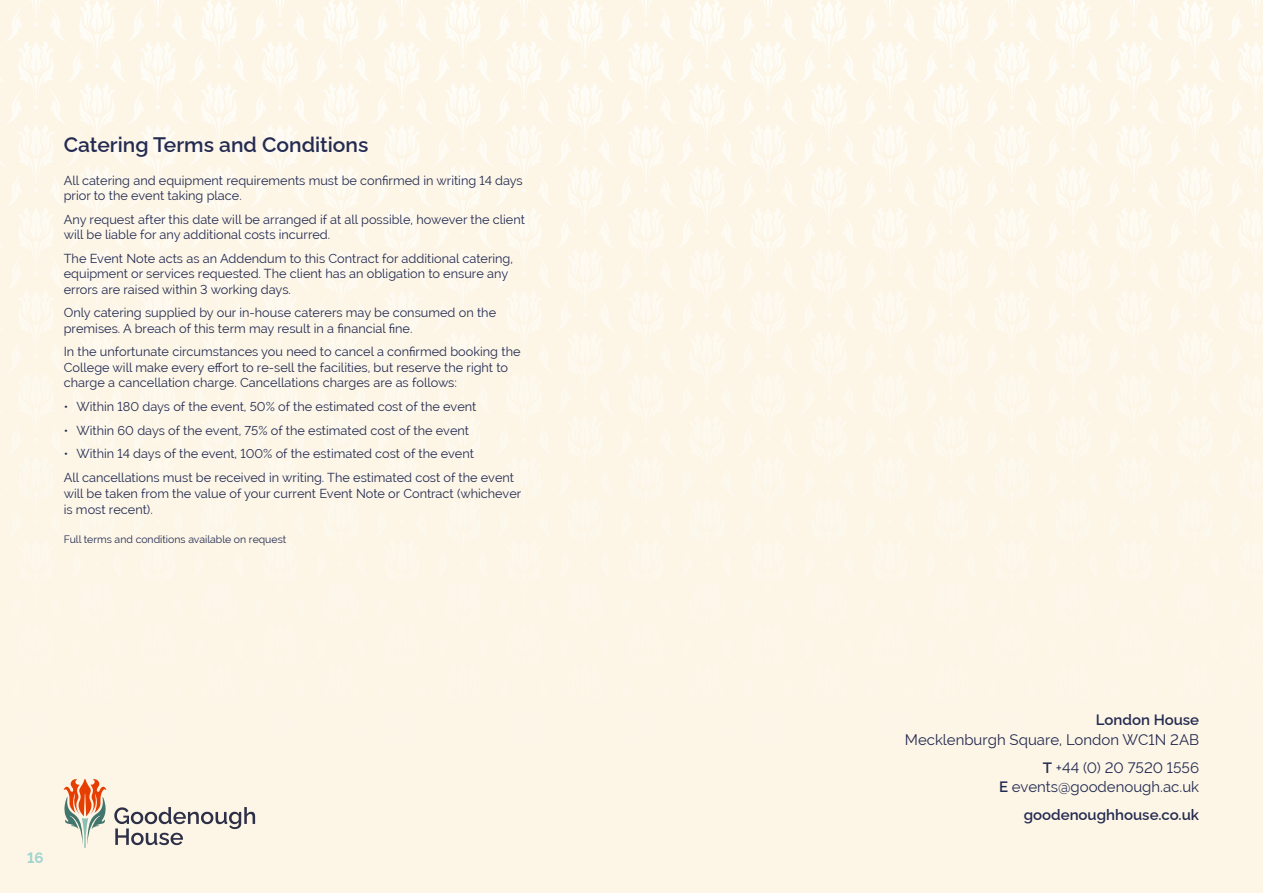
<style>
.page{position:relative;width:1263px;height:893px;background:#fdf6e7}
.page>*{position:absolute;margin:0;border:0;box-sizing:border-box;transform-origin:0 0}
.t1{font:600 21px "Raleway";color:#242b51}
.t2{font:15px/28px "Raleway";color:#242b51;text-align:right}
.t3{font:600 15px "Raleway";color:#242b51}
.t4{font:700 15px "Raleway";color:#a0d4cf}
.t5{font:12.75px/15.3px "Raleway";color:#242b51}
.t6{font:10.5px "Raleway";color:#242b51}
.s1{font-weight:600}
</style>
<div class="page">
<svg style="left:114px;top:807px;width:141px;height:38px"></svg>
<svg style="left:64px;top:779px;width:42px;height:69px"></svg>
<h1 class="t1" style="left:64px;top:129px;width:306px">Catering Terms and Conditions</h1>
<p class="t5" style="left:64px;top:173px;width:461px">All catering and equipment requirements must be confirmed in writing 14 days prior to the event taking place.</p>
<p class="t5" style="left:64px;top:212px;width:463px">Any request after this date will be arranged if at all possible, however the client will be liable for any additional costs incurred.</p>
<p class="t5" style="left:64px;top:251px;width:451px">The Event Note acts as an Addendum to this Contract for additional catering, equipment or services requested. The client has an obligation to ensure any errors are raised within 3 working days.</p>
<p class="t5" style="left:64px;top:305px;width:434px">Only catering supplied by our in-house caterers may be consumed on the premises. A breach of this term may result in a financial fine.</p>
<p class="t5" style="left:64px;top:344px;width:458px">In the unfortunate circumstances you need to cancel a confirmed booking the<br>College will make every effort to re-sell the facilities, but reserve the right to charge a cancellation charge. Cancellations charges are as follows:</p>
<p class="t5" style="left:64px;top:399px;width:414px">• Within 180 days of the event, 50% of the estimated cost of the event</p>
<p class="t5" style="left:64px;top:422px;width:407px">• Within 60 days of the event, 75% of the estimated cost of the event</p>
<p class="t5" style="left:64px;top:442px;width:452px;line-height:23.9px">• Within 14 days of the event, 100% of the estimated cost of the event<br>All cancellations must be received in writing. The estimated cost of the event</p>
<p class="t5" style="left:64px;top:485px;width:459px;line-height:16.2px">will be taken from the value of your current Event Note or Contract (whichever is most recent).</p>
<p class="t6" style="left:64px;top:534px;width:224px">Full terms and conditions available on request</p>
<p class="t4" style="left:27px;top:846px;width:18px">16</p>
<p class="t3" style="left:1096px;top:708px;width:105px">London House</p>
<p class="t2" style="left:905px;top:725px;width:296px">Mecklenburgh Square, London WC1N 2AB<br><span class="s1">T</span> +44 (0) 20 7520 1556</p>
<p class="t2" style="left:999px;top:773px;width:202px"><span class="s1">E</span> events@goodenough.ac.uk <span class="s1">goodenoughhouse.co.uk</span></p>
</div>
